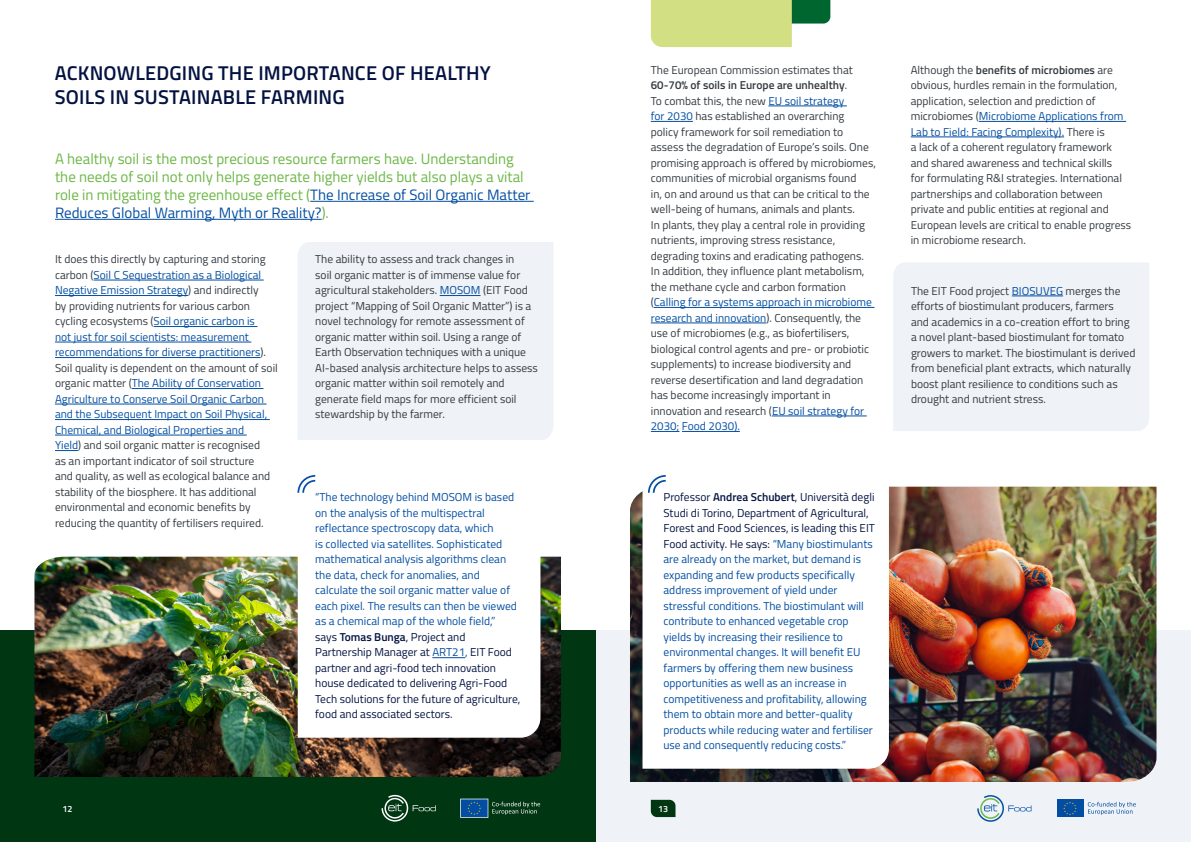
<style>
.page{position:relative;width:1191px;height:842px;background:#fff}
.page>*{position:absolute;margin:0;border:0;box-sizing:border-box;transform-origin:0 0}
.t1{font:600 20px/24px "Titillium";letter-spacing:.01em;color:#031241}
.t2{font:15px/18px "Titillium";color:#6bb745}
.t3{font:11.5px/15.5px "Titillium";color:#343a40}
.t4{font:11.5px/15.5px "Titillium";color:#034ea2}
.t5{font:600 9px "Titillium";color:#fff}
.s1{font-weight:600}
.s2{color:#034ea2}
.s3{color:#031241}
.s4{font-weight:600;color:#031241}
</style>
<div class="page">
<div style="left:595px;top:630px;width:596px;height:212px;background:#eff2f6"></div>
<div style="left:298px;top:242px;width:255px;height:198px;background:#eff2f6"></div>
<div style="left:893px;top:263px;width:256px;height:168px;background:#eff2f6"></div>
<hr style="left:310px;top:201px;width:224px;height:1px;background:#034ea2">
<hr style="left:55px;top:219px;width:267px;height:1px;background:#034ea2">
<hr style="left:94px;top:280px;width:170px;height:1px;background:#034ea2">
<hr style="left:55px;top:295px;width:133px;height:1px;background:#034ea2">
<hr style="left:154px;top:326px;width:103px;height:1px;background:#034ea2">
<hr style="left:55px;top:342px;width:196px;height:1px;background:#034ea2">
<hr style="left:55px;top:357px;width:205px;height:1px;background:#034ea2">
<hr style="left:132px;top:388px;width:131px;height:1px;background:#034ea2">
<hr style="left:55px;top:404px;width:211px;height:1px;background:#034ea2">
<hr style="left:55px;top:419px;width:215px;height:1px;background:#034ea2">
<hr style="left:55px;top:435px;width:192px;height:1px;background:#034ea2">
<svg style="left:55px;top:450px;width:23px;height:1px"></svg>
<hr style="left:768px;top:106px;width:79px;height:1px;background:#034ea2">
<hr style="left:651px;top:121px;width:42px;height:1px;background:#034ea2">
<hr style="left:653px;top:307px;width:221px;height:1px;background:#034ea2">
<hr style="left:651px;top:323px;width:115px;height:1px;background:#034ea2">
<hr style="left:772px;top:416px;width:94px;height:1px;background:#034ea2">
<svg style="left:651px;top:431px;width:28px;height:1px"></svg>
<hr style="left:682px;top:431px;width:58px;height:1px;background:#034ea2">
<hr style="left:978px;top:121px;width:148px;height:1px;background:#034ea2">
<hr style="left:910px;top:137px;width:154px;height:1px;background:#034ea2">
<hr style="left:440px;top:295px;width:40px;height:1px;background:#034ea2">
<hr style="left:1012px;top:296px;width:51px;height:1px;background:#034ea2">
<div style="left:0;top:630px;width:595px;height:212px;background:#003612"></div>
<img style="left:34px;top:557px;width:527px;height:220px">
<img style="left:630px;top:487px;width:526px;height:295px">
<svg style="left:298px;top:475px;width:242px;height:263px"></svg>
<svg style="left:642px;top:475px;width:247px;height:294px"></svg>
<hr style="left:432px;top:657px;width:33px;height:1px;background:#034ea2">
<svg style="left:297px;top:475px;width:18px;height:18px"></svg>
<svg style="left:648px;top:475px;width:17px;height:18px"></svg>
<svg style="left:651px;top:0;width:179px;height:47px;background:#c0d587"></svg>
<svg style="left:651px;top:800px;width:24px;height:17px"></svg>
<svg style="left:977px;top:795px;width:54px;height:27px"></svg>
<div style="left:1056px;top:799px;width:27px;height:18px;background:#034ea2"></div>
<svg style="left:1087px;top:802px;width:48px;height:13px"></svg>
<svg style="left:1063px;top:802px;width:13px;height:13px"></svg>
<svg style="left:381px;top:795px;width:55px;height:26px"></svg>
<svg style="left:460px;top:799px;width:80px;height:19px"></svg>
<p class="t3" style="left:651px;top:61px;width:227px">The European Commission estimates that <span class="s1">60-70% of soils in Europe are unhealthy</span>.<br>To combat this, the new <span class="s2">EU soil strategy<br>for 2030</span> has established an overarching<br>policy framework for soil remediation to assess the degradation of Europe’s soils. One promising approach is offered by microbiomes, communities of microbial organisms found<br>in, on and around us that can be critical to the well-being of humans, animals and plants.<br>In plants, they play a central role in providing nutrients, improving stress resistance, degrading toxins and eradicating pathogens.<br>In addition, they influence plant metabolism, the methane cycle and carbon formation (<span class="s2">Calling for a systems approach in microbiome research and innovation</span>). Consequently, the use of microbiomes (e.g., as biofertilisers, biological control agents and pre- or probiotic supplements) to increase biodiversity and reverse desertification and land degradation has become increasingly important in innovation and research (<span class="s2">EU soil strategy for 2030; Food 2030).</span></p>
<p class="t3" style="left:910px;top:61px;width:222px">Although the <span class="s1">benefits of microbiomes</span> are obvious, hurdles remain in the formulation, application, selection and prediction of microbiomes (<span class="s2">Microbiome Applications from Lab to Field: Facing Complexity).</span> There is<br>a lack of a coherent regulatory framework and shared awareness and technical skills<br>for formulating R&amp;I strategies. International partnerships and collaboration between private and public entities at regional and European levels are critical to enable progress in microbiome research.</p>
<h1 class="t1" style="left:55px;top:60px;width:437px">ACKNOWLEDGING THE IMPORTANCE OF HEALTHY<br>SOILS IN SUSTAINABLE FARMING</h1>
<p class="t2" style="left:55px;top:149px;width:477px">A healthy soil is the most precious resource farmers have. Understanding the needs of soil not only helps generate higher yields but also plays a vital role in mitigating the greenhouse effect (<span class="s2">The Increase of Soil Organic Matter Reduces Global Warming, Myth or Reality?</span>).</p>
<p class="t3" style="left:55px;top:251px;width:224px">It does this directly by capturing and storing carbon (<span class="s2">Soil C Sequestration as a Biological Negative Emission Strategy</span>) and indirectly<br>by providing nutrients for various carbon cycling ecosystems (<span class="s2">Soil organic carbon is<br>not just for soil scientists: measurement recommendations for diverse practitioners</span>).<br>Soil quality is dependent on the amount of soil organic matter (<span class="s2">The Ability of Conservation Agriculture to Conserve Soil Organic Carbon and the Subsequent Impact on Soil Physical, Chemical, and Biological Properties and<br>Yield</span>) and soil organic matter is recognised<br>as an important indicator of soil structure<br>and quality, as well as ecological balance and stability of the biosphere. It has additional environmental and economic benefits by reducing the quantity of fertilisers required.</p>
<p class="t3" style="left:315px;top:251px;width:224px">The ability to assess and track changes in<br>soil organic matter is of immense value for agricultural stakeholders. <span class="s2">MOSOM</span> (EIT Food project “Mapping of Soil Organic Matter”) is a novel technology for remote assessment of organic matter within soil. Using a range of Earth Observation techniques with a unique AI-based analysis architecture helps to assess organic matter within soil remotely and generate field maps for more efficient soil stewardship by the farmer.</p>
<p class="t3" style="left:911px;top:282px;width:226px">The EIT Food project <span class="s2">BIOSUVEG</span> merges the efforts of biostimulant producers, farmers<br>and academics in a co-creation effort to bring a novel plant-based biostimulant for tomato growers to market. The biostimulant is derived from beneficial plant extracts, which naturally boost plant resilience to conditions such as drought and nutrient stress.</p>
<p class="t4" style="left:315px;top:489px;width:207px">“The technology behind MOSOM is based on the analysis of the multispectral reflectance spectroscopy data, which<br>is collected via satellites. Sophisticated mathematical analysis algorithms clean the data, check for anomalies, and calculate the soil organic matter value of each pixel. The results can then be viewed as a chemical map of the whole field,”<br><span class="s3">says</span> <span class="s4">Tomas Bunga</span><span class="s3">, Project and Partnership Manager at</span> ART21, <span class="s3">EIT Food partner and agri-food tech innovation house dedicated to delivering Agri-Food Tech solutions for the future of agriculture, food and associated sectors.</span></p>
<p class="t4" style="left:663px;top:489px;width:213px"><span class="s3">Professor</span> <span class="s4">Andrea Schubert</span><span class="s3">, Università degli Studi di Torino, Department of Agricultural, Forest and Food Sciences, is leading this EIT Food activity. He says:</span> “Many biostimulants are already on the market, but demand is expanding and few products specifically address improvement of yield under stressful conditions. The biostimulant will contribute to enhanced vegetable crop yields by increasing their resilience to environmental changes. It will benefit EU farmers by offering them new business opportunities as well as an increase in competitiveness and profitability, allowing them to obtain more and better-quality products while reducing water and fertiliser use and consequently reducing costs.”</p>
<p class="t5" style="left:62px;top:802px;width:12px">12</p>
<p class="t5" style="left:658px;top:802px;width:12px">13</p>
</div>
